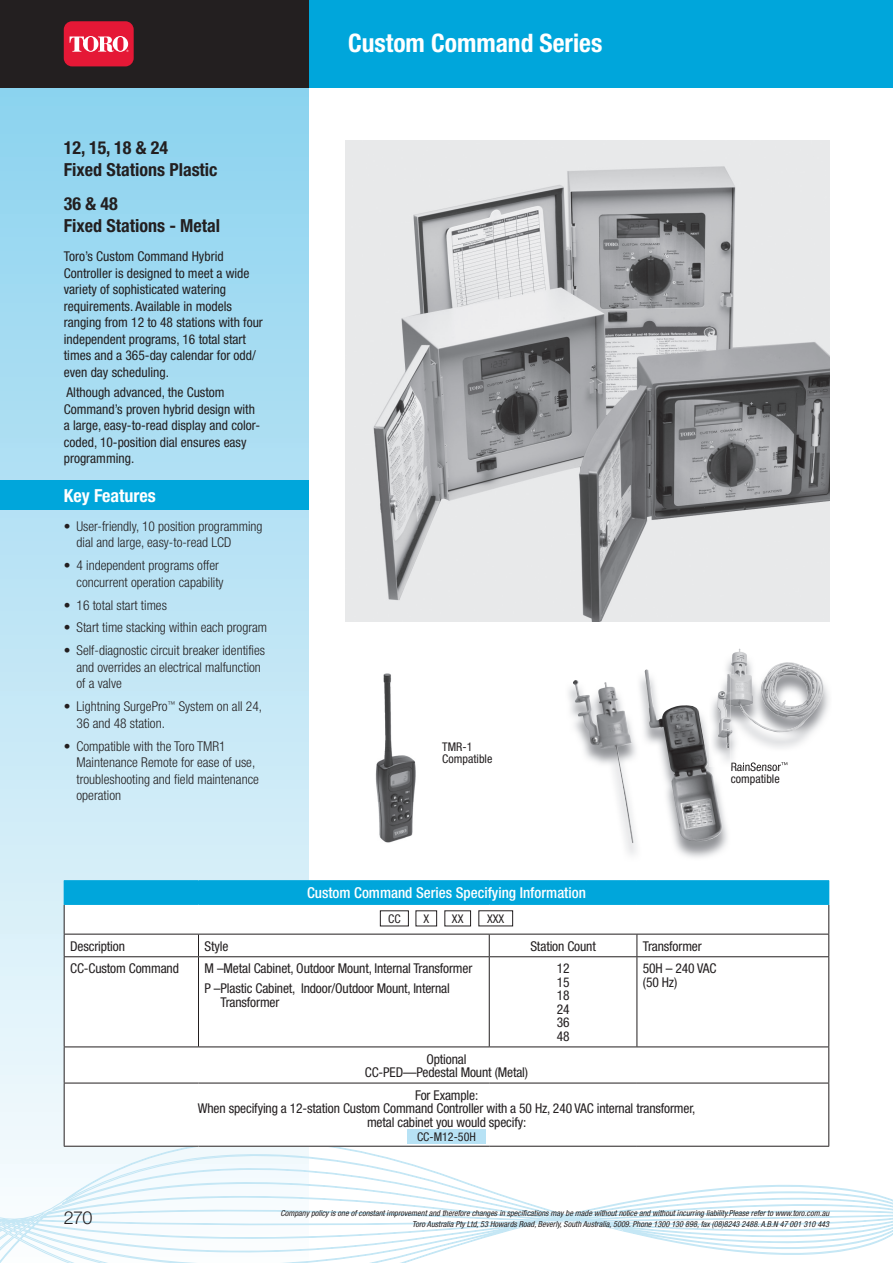
<style>
.page{position:relative;width:893px;height:1263px;background:#fff}
.page>*{position:absolute;margin:0;border:0;box-sizing:border-box;transform-origin:0 0}
.t1{font:700 condensed 25.5px "Helvetica Neue";color:#fff}
.t2{font:700 condensed 18px/21.6px "Helvetica Neue";color:#231f20}
.t3{font:700 condensed 18px "Helvetica Neue";color:#fff}
.t4{font:300 18px "Helvetica Neue";color:#231f20}
.t5{font:500 condensed 15px "Helvetica Neue";color:#fff}
.t6{font:condensed 13.5px/16.5px "Helvetica Neue";color:#231f20}
.t7{font:300 condensed 13.5px/16.5px "Helvetica Neue";color:#231f20}
.t8{font:condensed 12px/12px "Helvetica Neue";color:#231f20}
.t9{font:italic condensed 8.25px "Helvetica Neue";color:#231f20}
</style>
<div class="page">
<svg style="left:0;top:87px;width:308px;height:1043px;background:#b4e1f3"></svg>
<svg style="left:0;top:1130px;width:891px;height:133px"></svg>
<div style="left:308px;top:0;width:585px;height:87px;background:#00a6db"></div>
<div style="left:0;top:0;width:308px;height:87px;background:#231f20"></div>
<svg style="left:891px;top:1199px;width:2px;height:37px"></svg>
<div style="left:0;top:480px;width:308px;height:30px;background:#00a6db"></div>
<img style="left:740px;top:653px;width:15px;height:68px">
<img style="left:731px;top:762px;width:50px;height:5px">
<svg style="left:781px;top:762px;width:6px;height:3px"></svg>
<img style="left:730px;top:649px;width:15px;height:66px">
<img style="left:724px;top:674px;width:5px;height:74px">
<img style="left:573px;top:669px;width:151px;height:176px">
<div style="left:64px;top:881px;width:765px;height:23px;background:#00a6db"></div>
<svg style="left:65px;top:905px;width:763px;height:178px"></svg>
<div style="left:64px;top:1083px;width:765px;height:63px;background:#fff"></div>
<hr style="left:64px;top:934px;width:134px;height:1px;background:#231f20">
<hr style="left:198px;top:934px;width:291px;height:1px;background:#231f20">
<svg style="left:198px;top:934px;width:1px;height:22px"></svg>
<hr style="left:489px;top:934px;width:148px;height:1px;background:#231f20">
<svg style="left:489px;top:934px;width:1px;height:22px"></svg>
<hr style="left:637px;top:934px;width:192px;height:1px;background:#231f20">
<svg style="left:637px;top:934px;width:1px;height:22px"></svg>
<hr style="left:64px;top:956px;width:134px;height:1px;background:#231f20">
<hr style="left:64px;top:957px;width:1px;height:89px;background:#231f20">
<hr style="left:198px;top:956px;width:291px;height:1px;background:#231f20">
<hr style="left:198px;top:957px;width:1px;height:89px;background:#231f20">
<hr style="left:489px;top:956px;width:148px;height:1px;background:#231f20">
<hr style="left:489px;top:957px;width:1px;height:89px;background:#231f20">
<hr style="left:637px;top:956px;width:192px;height:1px;background:#231f20">
<hr style="left:637px;top:957px;width:1px;height:89px;background:#231f20">
<hr style="left:828px;top:957px;width:1px;height:89px;background:#231f20">
<hr style="left:64px;top:1046px;width:134px;height:1px;background:#231f20">
<hr style="left:64px;top:1047px;width:1px;height:36px;background:#231f20">
<hr style="left:198px;top:1046px;width:291px;height:1px;background:#231f20">
<hr style="left:489px;top:1046px;width:148px;height:1px;background:#231f20">
<hr style="left:637px;top:1046px;width:192px;height:1px;background:#231f20">
<hr style="left:828px;top:1047px;width:1px;height:36px;background:#231f20">
<hr style="left:64px;top:1083px;width:134px;height:1px;background:#231f20">
<hr style="left:64px;top:1083px;width:1px;height:63px;background:#231f20">
<hr style="left:198px;top:1083px;width:291px;height:1px;background:#231f20">
<hr style="left:489px;top:1083px;width:148px;height:1px;background:#231f20">
<hr style="left:637px;top:1083px;width:192px;height:1px;background:#231f20">
<hr style="left:828px;top:1083px;width:1px;height:63px;background:#231f20">
<hr style="left:64px;top:1146px;width:134px;height:1px;background:#231f20">
<hr style="left:198px;top:1146px;width:291px;height:1px;background:#231f20">
<hr style="left:489px;top:1146px;width:148px;height:1px;background:#231f20">
<hr style="left:637px;top:1146px;width:192px;height:1px;background:#231f20">
<hr style="left:64px;top:880px;width:134px;height:1px;background:#00a6db">
<svg style="left:64px;top:905px;width:1px;height:51px"></svg>
<hr style="left:198px;top:880px;width:291px;height:1px;background:#00a6db">
<hr style="left:489px;top:880px;width:148px;height:1px;background:#00a6db">
<hr style="left:637px;top:880px;width:192px;height:1px;background:#00a6db">
<svg style="left:828px;top:905px;width:1px;height:51px"></svg>
<hr style="left:64px;top:904px;width:134px;height:1px;background:#00a6db">
<hr style="left:198px;top:904px;width:291px;height:1px;background:#00a6db">
<hr style="left:489px;top:904px;width:148px;height:1px;background:#00a6db">
<hr style="left:637px;top:904px;width:192px;height:1px;background:#00a6db">
<div style="left:479px;top:911px;width:34px;height:15px;background:#fff"></div>
<div style="left:445px;top:911px;width:26px;height:15px;background:#fff"></div>
<div style="left:416px;top:911px;width:21px;height:15px;background:#fff"></div>
<div style="left:380px;top:911px;width:28px;height:15px;background:#fff"></div>
<div style="left:380px;top:910px;width:29px;height:16px;border:1px solid #231f20"></div>
<div style="left:407px;top:1129px;width:79px;height:14px;background:#b7e2f5"></div>
<img style="left:346px;top:140px;width:483px;height:482px">
<img style="left:375px;top:673px;width:41px;height:170px">
<div style="left:64px;top:21px;width:70px;height:45px;background:#e51836;border-radius:8px"></div>
<svg style="left:70px;top:36px;width:59px;height:16px"></svg>
<h1 class="t1" style="left:348px;top:28px;width:256px">Custom Command Series</h1>
<h2 class="t2" style="left:64px;top:137px;width:155px">12, 15, 18 &amp; 24<br>Fixed Stations Plastic</h2>
<h2 class="t2" style="left:64px;top:193px;width:158px">36 &amp; 48<br>Fixed Stations - Metal</h2>
<p class="t6" style="left:64px;top:248px;width:201px">Toro’s Custom Command Hybrid Controller is designed to meet a wide variety of sophisticated watering requirements. Available in models ranging from 12 to 48 stations with four independent programs, 16 total start times and a 365-day calendar for odd/ even day scheduling.</p>
<p class="t6" style="left:64px;top:384px;width:198px">Although advanced, the Custom<br>Command’s proven hybrid design with a large, easy-to-read display and color&shy;coded, 10-position dial ensures easy programming.</p>
<h2 class="t3" style="left:64px;top:484px;width:93px">Key Features</h2>
<p class="t7" style="left:77px;top:518px;width:187px;text-indent:-13px">• User-friendly, 10 position programming dial and large, easy-to-read LCD</p>
<p class="t7" style="left:77px;top:557px;width:149px;text-indent:-13px">• 4 independent programs offer concurrent operation capability</p>
<p class="t7" style="left:64px;top:596px;width:105px">• 16 total start times</p>
<p class="t7" style="left:64px;top:619px;width:205px">• Start time stacking within each program</p>
<p class="t7" style="left:77px;top:642px;width:190px;text-indent:-13px">• Self-diagnostic circuit breaker identifies and overrides an electrical malfunction of a valve</p>
<p class="t7" style="left:77px;top:698px;width:187px;text-indent:-13px">• Lightning SurgePro<sup>™</sup> System on all 24,<br>36 and 48 station.</p>
<p class="t7" style="left:77px;top:737px;width:184px;text-indent:-13px">• Compatible with the Toro TMR1<br>Maintenance Remote for ease of use, troubleshooting and field maintenance operation</p>
<p class="t8" style="left:442px;top:740px;width:52px">TMR-1<br>Compatible</p>
<p class="t8" style="left:731px;top:761px;width:59px">RainSensor<sup>™ </sup>compatible</p>
<p class="t5" style="left:307px;top:884px;width:280px">Custom Command Series Specifying Information</p>
<p class="t8" style="left:388px;top:913px;width:14px">CC</p>
<p class="t8" style="left:423px;top:913px;width:7px">X</p>
<p class="t8" style="left:452px;top:913px;width:13px">XX</p>
<p class="t8" style="left:487px;top:913px;width:19px">XXX</p>
<p class="t6" style="left:70px;top:938px;width:56px">Description</p>
<p class="t6" style="left:204px;top:938px;width:25px">Style</p>
<p class="t6" style="left:530px;top:938px;width:67px">Station Count</p>
<p class="t6" style="left:643px;top:938px;width:60px">Transformer</p>
<p class="t6" style="left:70px;top:960px;width:110px">CC-Custom Command</p>
<p class="t6" style="left:205px;top:959px;width:269px;line-height:19.8px">M – Metal Cabinet, Outdoor Mount, Internal Transformer<br>P – Plastic Cabinet, Indoor/Outdoor Mount, Internal</p>
<p class="t6" style="left:221px;top:994px;width:60px">Transformer</p>
<p class="t6" style="left:557px;top:962px;width:14px;line-height:13.5px;text-align:justify">12<br>15<br>18<br>24<br>36<br>48</p>
<p class="t6" style="left:643px;top:962px;width:75px;line-height:13.5px">50H – 240 VAC (50 Hz)</p>
<p class="t6" style="left:365px;top:1052px;width:165px;line-height:13.5px;text-align:center">Optional<br>CC-PED—Pedestal Mount (Metal)</p>
<p class="t6" style="left:198px;top:1088px;width:499px;line-height:13.5px;text-align:center">For Example:<br>When specifying a 12-station Custom Command Controller with a 50 Hz, 240 VAC internal transformer, metal cabinet you would specify:</p>
<p class="t8" style="left:417px;top:1130px;width:60px">CC-M12-50H</p>
<h2 class="t4" style="left:64px;top:1206px;width:30px">270</h2>
<p class="t9" style="left:280px;top:1208px;width:550px">Company policy is one of constant improvement and therefore changes in specifications may be made without notice and without incurring liability.Please refer to www.toro.com.au</p>
<p class="t9" style="left:412px;top:1219px;width:418px">Toro Australia Pty Ltd, 53 Howards Road, Beverly, South Australia, 5009. Phone 1300 130 898, fax (08)8243 2488. A.B.N 47 001 310 443</p>
</div>
